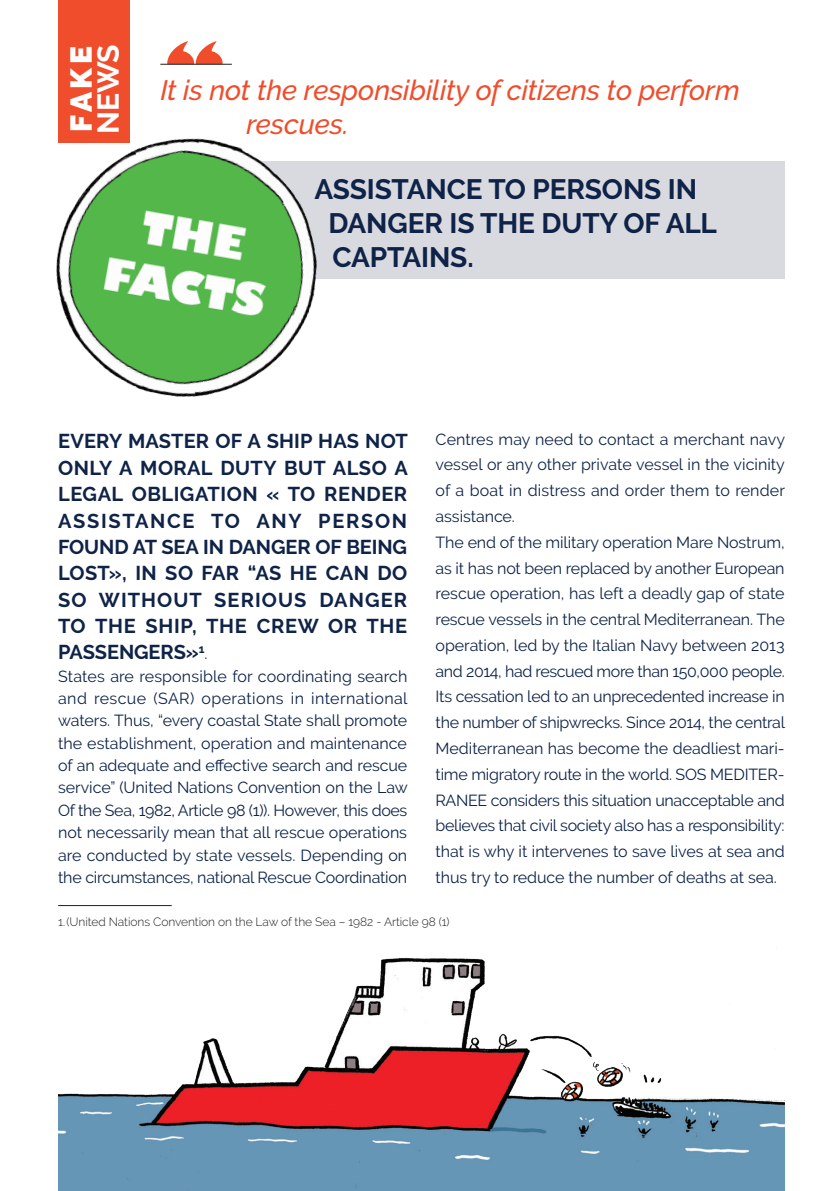
<style>
.page{position:relative;width:840px;height:1191px;background:#fff}
.page>*{position:absolute;margin:0;border:0;box-sizing:border-box;transform-origin:0 0}
.LIGNE_1_RA{font:900 30.2px/27px "Raleway";color:#fff}
.Mythe{font:italic 500 28px/34px "Raleway";letter-spacing:-.005em;color:#f04d2c}
.Fait{font:700 28px/34px "Raleway";letter-spacing:-.005em;color:#0e2347}
.Texte_encadré{font:700 20px/26.4px "Raleway";letter-spacing:.035em;color:#0e2347;text-align:justify}
.Texte_encadré-2{font:16px/25.8px "Raleway";letter-spacing:-.005em;color:#0e2347;text-align:justify}
.Note_de_bas_de_pages{font:300 12px "Raleway";letter-spacing:-.005em;color:#231f20}
.s1{font-weight:700}
.s2{font-weight:400;font-size:16px}
</style>
<div class="page">
<img style="left:58px;top:947px;width:726px;height:244px">
<hr style="left:58px;top:905px;width:113px;height:1px;background:#231f20">
<div style="left:237px;top:161px;width:547px;height:117px;background:#d9d9e0"></div>
<svg style="left:169px;top:41px;width:51px;height:15px"></svg>
<div style="left:58px;top:0;width:72px;height:142px;background:#f04d2c"></div>
<img style="left:56px;top:56px;width:333px;height:341px">
<p class="LIGNE_1_RA" style="left:68px;top:134px;width:91px;rotate:-90deg">FAKE<br><span class="s1">NEWS</span></p>
<p class="Mythe" style="left:246px;top:73px;width:494px;text-indent:-86px">It is not the responsibility of citizens to perform rescues.</p>
<p class="Fait" style="left:328px;top:172px;width:390px;text-indent:-14px">ASSISTANCE TO PERSONS IN<br>DANGER IS THE DUTY OF ALL<br>CAPTAINS.</p>
<p class="Texte_encadré-2" style="left:435px;top:426px;width:351px">Centres may need to contact a merchant navy vessel or any other private vessel in the vicinity of a boat in distress and order them to render assistance.</p>
<p class="Texte_encadré-2" style="left:435px;top:529px;width:351px">The end of the military operation Mare Nostrum, as it has not been replaced by another European rescue operation, has left a deadly gap of state rescue vessels in the central Mediterranean. The operation, led by the Italian Navy between 2013 and 2014, had rescued more than 150,000 people.<br>Its cessation led to an unprecedented increase in the number of shipwrecks. Since 2014, the central Mediterranean has become the deadliest mari&shy;time migratory route in the world. SOS MEDITER-RANEE considers this situation unacceptable and believes that civil society also has a responsibility: that is why it intervenes to save lives at sea and thus try to reduce the number of deaths at sea.</p>
<p class="Texte_encadré" style="left:58px;top:428px;width:351px">EVERY MASTER OF A SHIP HAS NOT ONLY A MORAL DUTY BUT ALSO A LEGAL OBLIGATION « TO RENDER ASSISTANCE TO ANY PERSON FOUND AT SEA IN DANGER OF BEING LOST», IN SO FAR “AS HE CAN DO SO WITHOUT SERIOUS DANGER TO THE SHIP, THE CREW OR THE PASSENGERS»<sup>1</sup><span class="s2">.</span></p>
<p class="Texte_encadré-2" style="left:58px;top:665px;width:351px;line-height:22.4px">States are responsible for coordinating search and rescue (SAR) operations in international waters. Thus, “every coastal State shall promote the establishment, operation and maintenance of an adequate and effective search and rescue service” (United Nations Convention on the Law Of the Sea, 1982, Article 98 (1)). However, this does not necessarily mean that all rescue operations are conducted by state vessels. Depending on the circumstances, national Rescue Coordination</p>
<p class="Note_de_bas_de_pages" style="left:58px;top:915px;width:393px">1.(United Nations Convention on the Law of the Sea – 1982 - Article 98 (1)</p>
</div>
